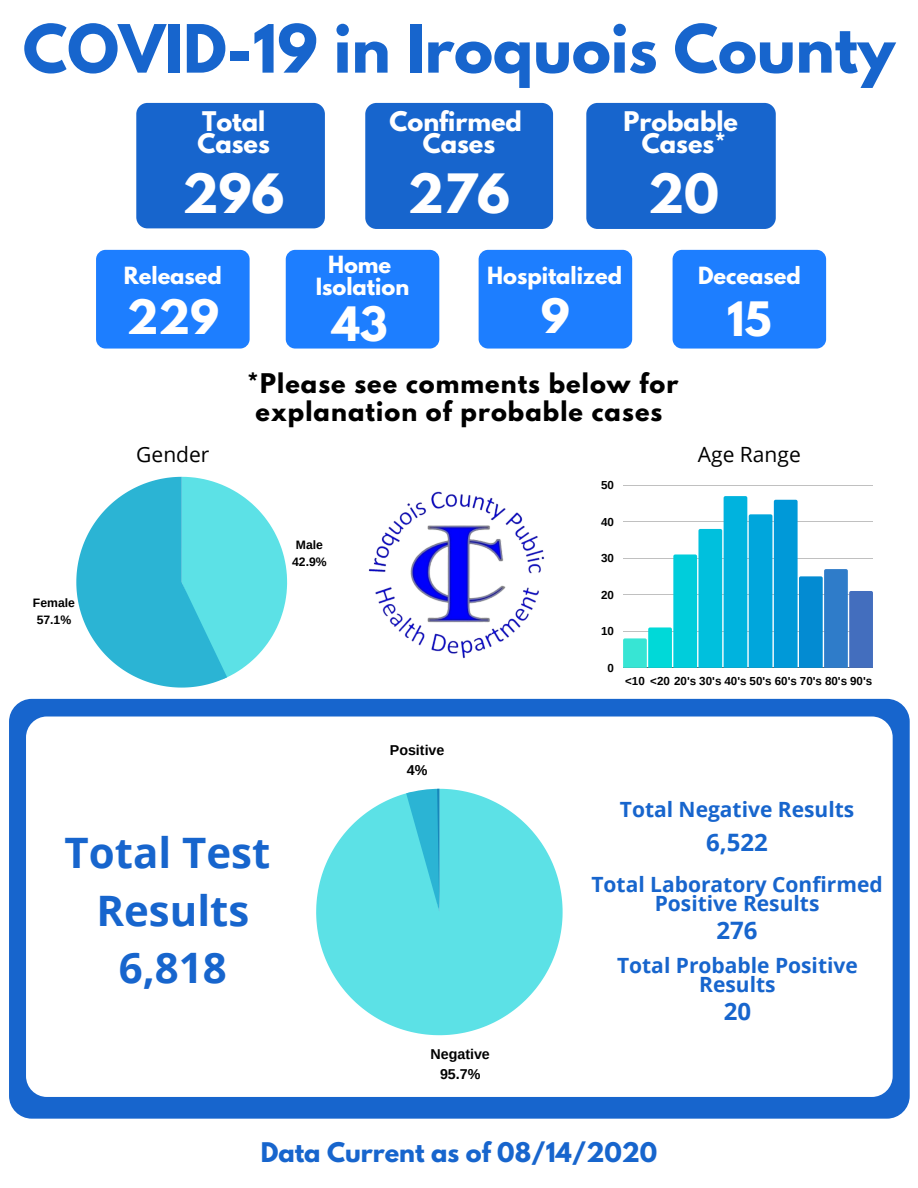
<style>
.page{position:relative;width:918px;height:1188px;background:#fff}
.page>*{position:absolute;margin:0;border:0;box-sizing:border-box;transform-origin:0 0}
.t1{font:700 58.95px "League Spartan";color:#1765cd}
.t2{font:700 48px "League Spartan";color:#fff}
.t3{font:700 42px/57.6px "Open Sans";color:#1765cd;text-align:center}
.t4{font:700 42px "League Spartan";color:#fff}
.t5{font:700 24px/28.2px "League Spartan";letter-spacing:.045em;color:#000;text-align:center}
.t6{font:700 24px/21.9px "League Spartan";color:#fff;text-align:center}
.t7{font:700 24px "League Spartan";color:#1765cd}
.t8{font:700 24px "Open Sans";color:#1765cd}
.t9{font:700 21px/19.4px "Open Sans";color:#1765cd;text-align:center}
.t10{font:700 21px/22px "League Spartan";color:#fff;text-align:center}
.t11{font:21px "Open Sans";color:#000}
.t12{font:700 14.25px/20px "Arimo";color:#000;text-align:center}
.t13{font:700 12.15px/17.1px "Arimo";color:#000;text-align:center}
.t14{font:700 11.55px "Arimo";color:#000}
</style>
<div class="page">
<div style="left:9px;top:699px;width:901px;height:420px;background:#1765cd;border-radius:23px"></div>
<div style="left:26px;top:717px;width:867px;height:380px;background:#fff;border-radius:21px"></div>
<div style="left:479px;top:250px;width:153px;height:99px;background:#1d7eff;border-radius:9px"></div>
<hr style="left:623px;top:485px;width:250px;height:1px;background:#000">
<hr style="left:623px;top:668px;width:250px;height:1px;background:#000">
<svg style="left:623px;top:496px;width:250px;height:172px"></svg>
<svg style="left:76px;top:477px;width:211px;height:211px"></svg>
<div style="left:586px;top:103px;width:190px;height:126px;background:#1765cd;border-radius:11px"></div>
<div style="left:365px;top:103px;width:188px;height:126px;background:#1765cd;border-radius:11px"></div>
<div style="left:136px;top:103px;width:189px;height:125px;background:#1765cd;border-radius:11px"></div>
<div style="left:673px;top:250px;width:153px;height:99px;background:#1d7eff;border-radius:9px"></div>
<div style="left:286px;top:250px;width:153px;height:99px;background:#1d7eff;border-radius:9px"></div>
<div style="left:96px;top:250px;width:154px;height:99px;background:#1d7eff;border-radius:9px"></div>
<img style="left:368px;top:491px;width:177px;height:168px">
<svg style="left:316px;top:789px;width:247px;height:246px;fill:#5ce1e6"></svg>
<svg style="left:406px;top:789px;width:34px;height:123px;background:#45c9dc"></svg>
<h1 class="t1" style="left:23px;top:20px;width:874px">COVID-19 in Iroquois County</h1>
<p class="t6" style="left:389px;top:114px;width:134px">Confirmed<br>Cases</p>
<p class="t6" style="left:623px;top:114px;width:116px">Probable<br>Cases*</p>
<p class="t6" style="left:197px;top:114px;width:74px;text-align:left">Total<br>Cases</p>
<h2 class="t2" style="left:182px;top:170px;width:104px">296</h2>
<h2 class="t2" style="left:408px;top:170px;width:104px">276</h2>
<h2 class="t2" style="left:648px;top:170px;width:73px">20</h2>
<p class="t10" style="left:316px;top:256px;width:95px">Home<br>Isolation</p>
<p class="t10" style="left:124px;top:267px;width:100px">Released</p>
<p class="t10" style="left:487px;top:267px;width:136px">Hospitalized</p>
<p class="t10" style="left:698px;top:267px;width:104px">Deceased</p>
<h3 class="t4" style="left:127px;top:296px;width:94px">229</h3>
<h3 class="t4" style="left:332px;top:304px;width:57px">43</h3>
<h3 class="t4" style="left:541px;top:295px;width:30px">9</h3>
<h3 class="t4" style="left:727px;top:298px;width:46px">15</h3>
<p class="t5" style="left:247px;top:372px;width:433px">*Please see comments below for explanation of probable cases</p>
<p class="t13" style="left:33px;top:594px;width:44px">Female<br>57.1%</p>
<p class="t11" style="left:136px;top:440px;width:75px">Gender</p>
<p class="t11" style="left:698px;top:440px;width:104px">Age Range</p>
<p class="t13" style="left:292px;top:536px;width:36px">Male<br>42.9%</p>
<p class="t12" style="left:390px;top:741px;width:56px">Positive<br>4%</p>
<p class="t14" style="left:601px;top:479px;width:14px">50</p>
<p class="t14" style="left:601px;top:516px;width:14px">40</p>
<p class="t14" style="left:601px;top:552px;width:14px">30</p>
<p class="t14" style="left:601px;top:588px;width:14px">20</p>
<p class="t14" style="left:601px;top:625px;width:14px">10</p>
<p class="t14" style="left:608px;top:661px;width:8px">0</p>
<p class="t14" style="left:625px;top:674px;width:249px">&lt;10 &lt;20 20's 30's 40's 50's 60's 70's 80's 90's</p>
<h3 class="t3" style="left:65px;top:823px;width:207px">Total Test<br>Results<br>6,818</h3>
<p class="t12" style="left:431px;top:1044px;width:61px">Negative<br>95.7%</p>
<p class="t9" style="left:620px;top:800px;width:236px">Total Negative Results</p>
<p class="t8" style="left:706px;top:825px;width:63px">6,522</p>
<p class="t9" style="left:591px;top:874px;width:293px">Total Laboratory Confirmed<br>Positive Results</p>
<p class="t8" style="left:717px;top:914px;width:43px">276</p>
<p class="t9" style="left:617px;top:955px;width:242px">Total Probable Positive<br>Results</p>
<p class="t8" style="left:724px;top:995px;width:29px">20</p>
<p class="t7" style="left:261px;top:1140px;width:398px">Data Current as of 08/14/2020</p>
</div>
